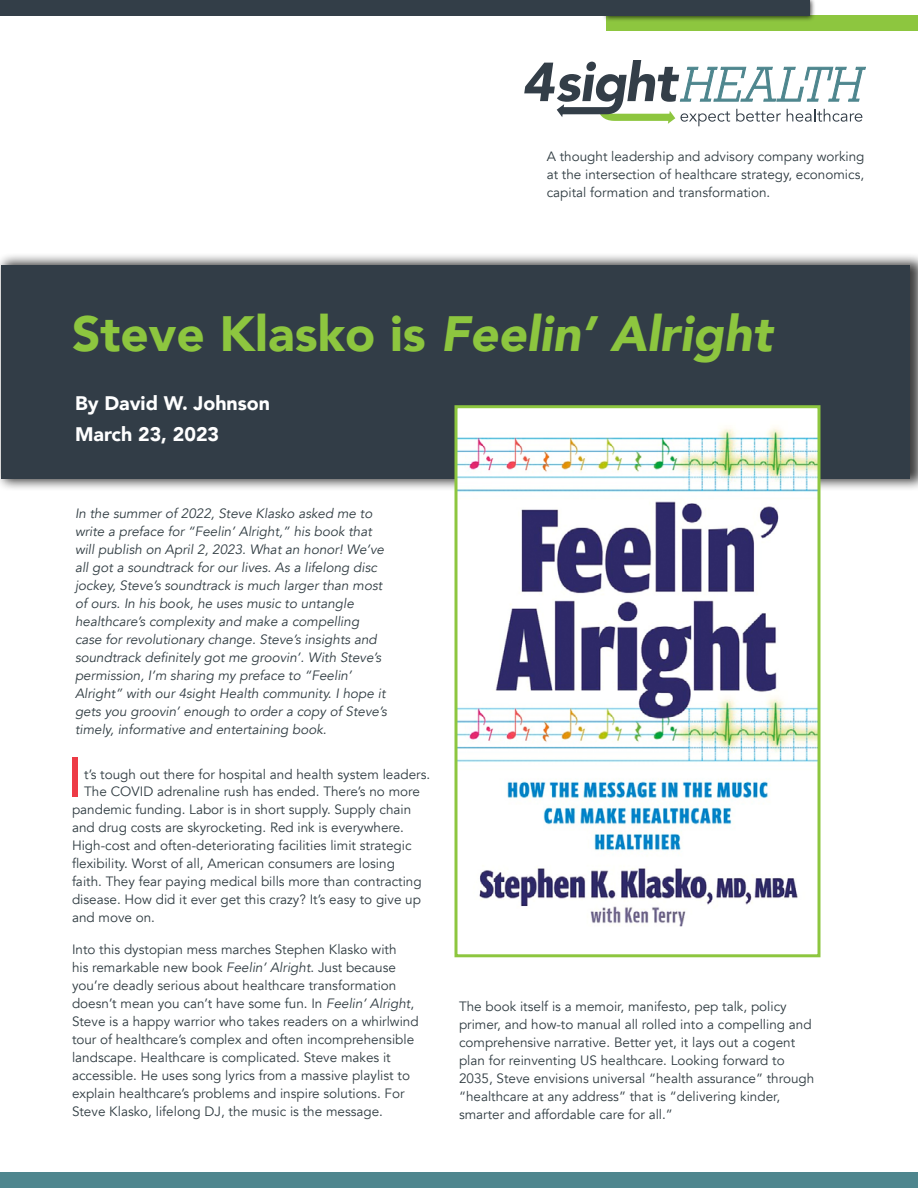
<style>
.page{position:relative;width:918px;height:1188px;background:#fff}
.page>*{position:absolute;margin:0;border:0;box-sizing:border-box;transform-origin:0 0}
.t1{font:55.8px "Helvetica";color:#ed3b46}
.t2{font:italic 900 49.5px "Avenir";color:#8dc63f}
.t3{font:900 19.65px/31.3px "Avenir";color:#fff}
.t4{font:13.5px/18px "Avenir";color:#303c42}
.t5{font:italic 13.5px/18px "Avenir";color:#303c42}
.s1{font-style:normal}
.s2{font-style:italic}
</style>
<div class="page">
<div style="left:0;top:252px;width:918px;height:240px;background:#000;opacity:.75"></div>
<div style="left:2px;top:266px;width:908px;height:213px;background:#323d47"></div>
<svg style="left:524px;top:60px;width:342px;height:66px"></svg>
<div style="left:606px;top:16px;width:312px;height:15px;background:#8dc63f"></div>
<div style="left:602px;top:0;width:214px;height:22px;background:#000;opacity:.75"></div>
<div style="left:0;top:0;width:810px;height:16px;background:#333e48"></div>
<div style="left:0;top:1172px;width:918px;height:16px;background:#4e868e"></div>
<img style="left:458px;top:409px;width:358px;height:518px">
<div style="left:454px;top:405px;width:366px;height:552px;border:3px solid #8dc63f"></div>
<p class="t4" style="left:547px;top:148px;width:319px;text-align:justify">A thought leadership and advisory company working at the intersection of healthcare strategy, economics, capital formation and transformation.</p>
<h2 class="t2" style="left:72px;top:293px;width:702px"><span class="s1">Steve Klasko is</span> Feelin’ Alright</h2>
<h3 class="t3" style="left:75px;top:387px;width:197px">By David W. Johnson<br>March 23, 2023</h3>
<p class="t5" style="left:75px;top:505px;width:313px">In the summer of 2022, Steve Klasko asked me to write a preface for “Feelin’ Alright,” his book that will publish on April 2, 2023. What an honor! We’ve all got a soundtrack for our lives. As a lifelong disc jockey, Steve’s soundtrack is much larger than most of ours. In his book, he uses music to untangle healthcare’s complexity and make a compelling case for revolutionary change. Steve’s insights and soundtrack definitely got me groovin’. With Steve’s permission, I’m sharing my preface to “Feelin’ Alright” with our 4sight Health community. I hope it gets you groovin’ enough to order a copy of Steve’s timely, informative and entertaining book.</p>
<h1 class="t1" style="left:67px;top:734px;width:17px">I</h1>
<p class="t4" style="left:84px;top:765px;width:347px">t’s tough out there for hospital and health system leaders.</p>
<p class="t4" style="left:84px;top:783px;width:337px">The COVID adrenaline rush has ended. There’s no more</p>
<p class="t4" style="left:72px;top:801px;width:341px">pandemic funding. Labor is in short supply. Supply chain</p>
<p class="t4" style="left:72px;top:819px;width:334px">and drug costs are skyrocketing. Red ink is everywhere.</p>
<p class="t4" style="left:72px;top:837px;width:341px">High-cost and often-deteriorating facilities limit strategic</p>
<p class="t4" style="left:72px;top:855px;width:324px">flexibility. Worst of all, American consumers are losing</p>
<p class="t4" style="left:72px;top:873px;width:351px">faith. They fear paying medical bills more than contracting</p>
<p class="t4" style="left:72px;top:891px;width:351px">disease. How did it ever get this crazy? It’s easy to give up</p>
<p class="t4" style="left:72px;top:909px;width:85px">and move on.</p>
<p class="t4" style="left:72px;top:941px;width:348px">Into this dystopian mess marches Stephen Klasko with<br>his remarkable new book <span class="s2">Feelin’ Alright</span>. Just because you’re deadly serious about healthcare transformation doesn’t mean you can’t have some fun. In <span class="s2">Feelin’ Alright</span>, Steve is a happy warrior who takes readers on a whirlwind tour of healthcare’s complex and often incomprehensible landscape. Healthcare is complicated. Steve makes it accessible. He uses song lyrics from a massive playlist to explain healthcare’s problems and inspire solutions. For Steve Klasko, lifelong DJ, the music is the message.</p>
<p class="t4" style="left:459px;top:997px;width:357px">The book itself is a memoir, manifesto, pep talk, policy primer, and how-to manual all rolled into a compelling and comprehensive narrative. Better yet, it lays out a cogent plan for reinventing US healthcare. Looking forward to 2035, Steve envisions universal “health assurance” through “healthcare at any address” that is “delivering kinder, smarter and affordable care for all.”</p>
</div>
